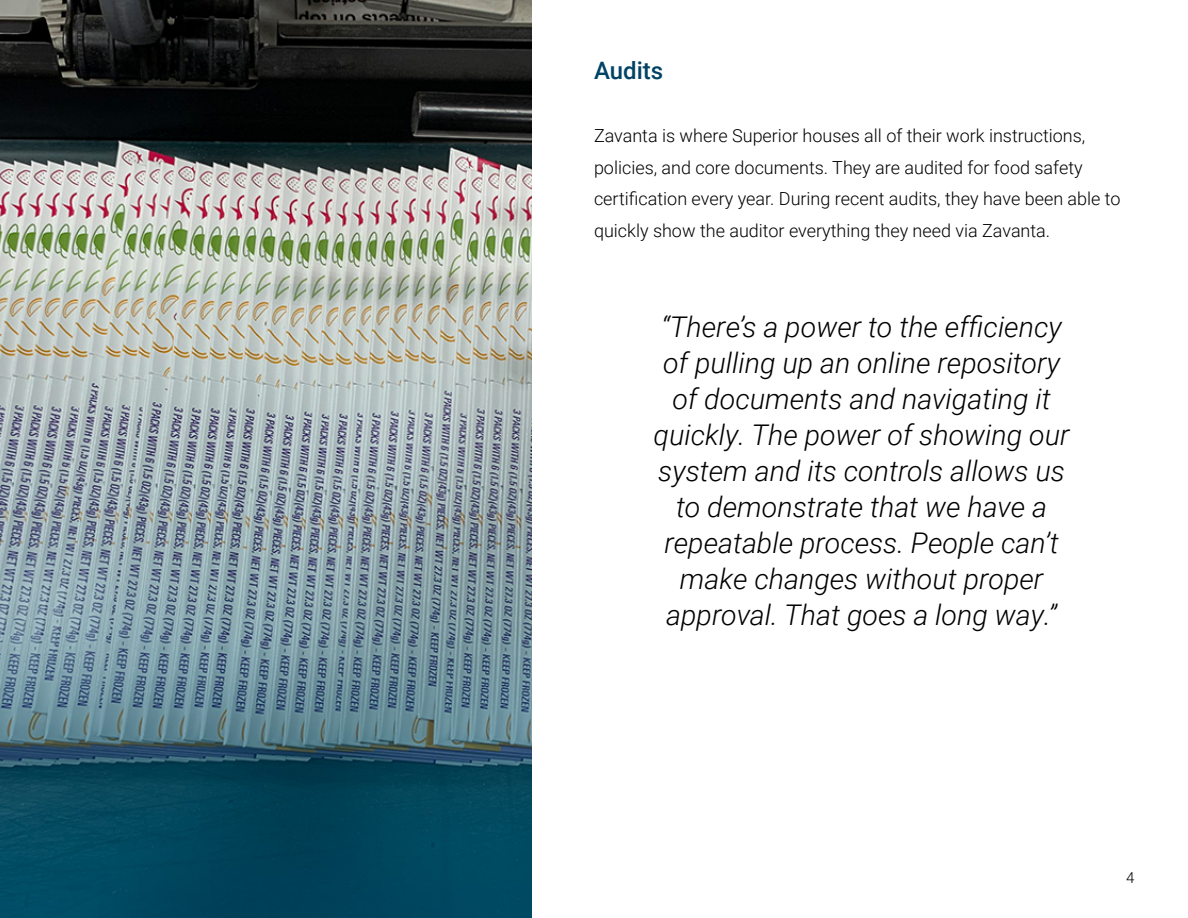
<style>
.page{position:relative;width:1188px;height:918px;background:#fff}
.page>*{position:absolute;margin:0;border:0;box-sizing:border-box;transform-origin:0 0}
.t1{font:italic 300 28.5px/36px "Roboto";color:#000;text-align:center}
.t2{font:500 24px "Roboto";color:#004365}
.t3{font:300 18px/31.5px "Roboto";color:#000}
.t4{font:300 15px "Roboto";color:#000}
</style>
<div class="page">
<img style="left:0;top:0;width:531px;height:918px">
<p class="t2" style="left:594px;top:54px;width:71px">Audits</p>
<p class="t3" style="left:594px;top:119px;width:528px">Zavanta is where Superior houses all of their work instructions, policies, and core documents. They are audited for food safety certification every year. During recent audits, they have been able to quickly show the auditor everything they need via Zavanta.</p>
<p class="t1" style="left:654px;top:308px;width:418px">“There’s a power to the efficiency of pulling up an online repository of documents and navigating it quickly. The power of showing our system and its controls allows us to demonstrate that we have a repeatable process. People can’t make changes without proper approval. That goes a long way.”</p>
<p class="t4" style="left:1126px;top:867px;width:10px">4</p>
</div>
